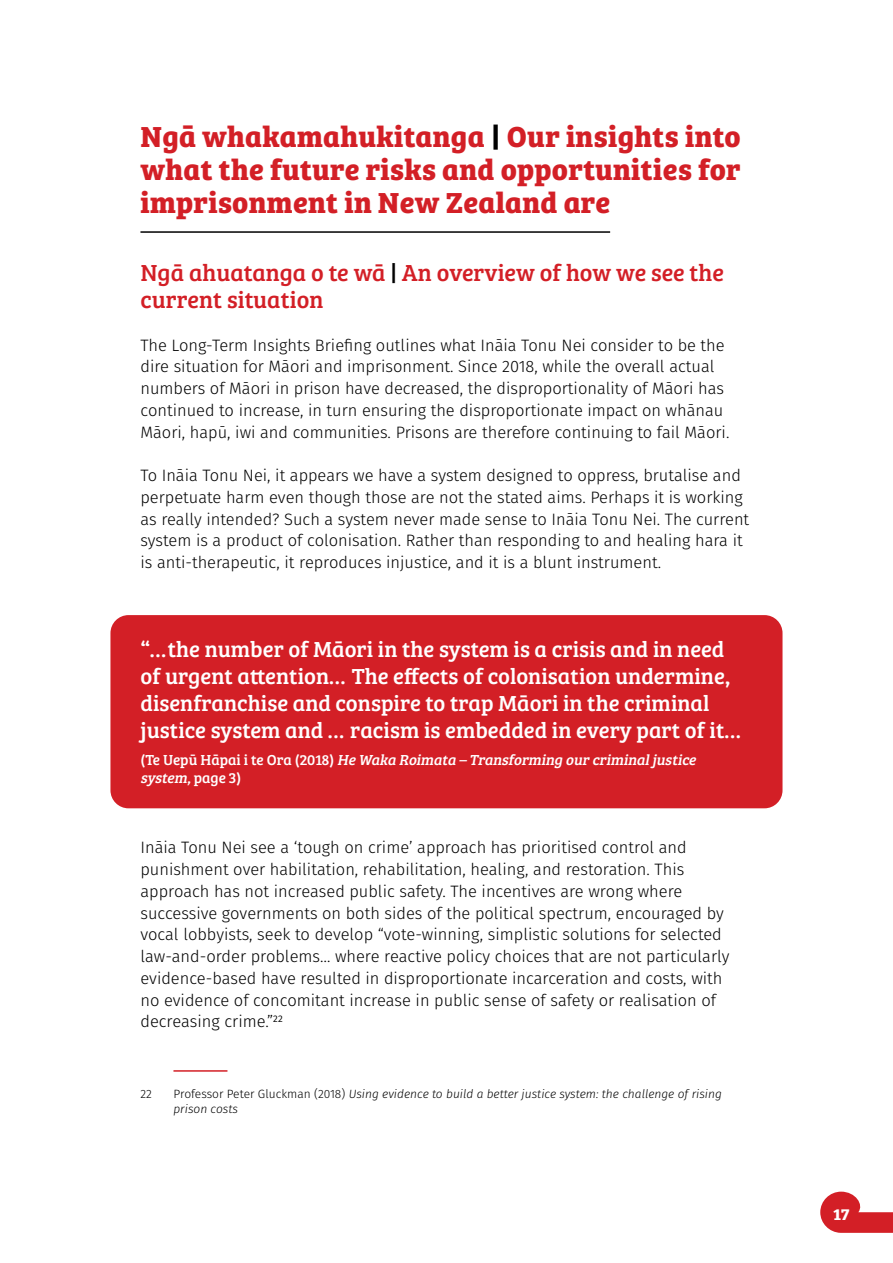
<style>
.page{position:relative;width:893px;height:1263px;background:#fff}
.page>*{position:absolute;margin:0;border:0;box-sizing:border-box;transform-origin:0 0}
.t1{font:700 30px/33px "Bree Serif";letter-spacing:.01em;color:#d31f26;text-align:justify}
.t2{font:24px/27px "Bree Serif";color:#d31f26}
.t3{font:22.5px/27px "Bree Serif";color:#fff}
.t4{font:300 16.5px/21.8px "Fira Sans";color:#000}
.t5{font:700 16.5px "Bree Serif";color:#fff}
.t6{font:italic 15px/18px "Bree Serif";color:#fff}
.t7{font:italic 300 12px/15px "Fira Sans";color:#000}
.t8{font:300 12px "Fira Sans";color:#000}
.s1{color:#000}
.s2{font-style:normal}
</style>
<div class="page">
<svg style="left:820px;top:1191px;width:73px;height:42px"></svg>
<hr style="left:140px;top:231px;width:470px;height:2px;background:#000">
<div style="left:110px;top:615px;width:672px;height:193px;background:#d31f26;border-radius:18px"></div>
<hr style="left:173px;top:1070px;width:54px;height:2px;background:#d31f26">
<h1 class="t1" style="left:140px;top:118px;width:602px">Ngā whakamahukitanga <span class="s1">|</span> Our insights into what the future risks and opportunities for imprisonment in New Zealand are</h1>
<h2 class="t2" style="left:140px;top:258px;width:585px">Ngā ahuatanga o te wā <span class="s1">|</span> An overview of how we see the current situation</h2>
<p class="t4" style="left:140px;top:334px;width:590px">The Long-Term Insights Briefing outlines what Ināia Tonu Nei consider to be the dire situation for Māori and imprisonment. Since 2018, while the overall actual numbers of Māori in prison have decreased, the disproportionality of Māori has continued to increase, in turn ensuring the disproportionate impact on whānau Māori, hapū, iwi and communities. Prisons are therefore continuing to fail Māori.</p>
<p class="t4" style="left:140px;top:464px;width:610px">To Ināia Tonu Nei, it appears we have a system designed to oppress, brutalise and perpetuate harm even though those are not the stated aims. Perhaps it is working as really intended? Such a system never made sense to Ināia Tonu Nei. The current system is a product of colonisation. Rather than responding to and healing hara it is anti-therapeutic, it reproduces injustice, and it is a blunt instrument.</p>
<h3 class="t3" style="left:140px;top:634px;width:603px">“…the number of Māori in the system is a crisis and in need of urgent attention… The effects of colonisation undermine, disenfranchise and conspire to trap Māori in the criminal justice system and … racism is embedded in every part of it…</h3>
<p class="t6" style="left:140px;top:750px;width:560px"><span class="s2">( Te U e p ū H ā p a i i t e O r a ( 2 0 1 8 )</span> He Waka Roimata – Transforming our criminaljustice system,<span class="s2">page 3)</span></p>
<p class="t4" style="left:140px;top:836px;width:590px">Ināia Tonu Nei see a ‘tough on crime’ approach has prioritised control and punishment over habilitation, rehabilitation, healing, and restoration. This approach has not increased public safety. The incentives are wrong where successive governments on both sides of the political spectrum, encouraged by vocal lobbyists, seek to develop “vote-winning, simplistic solutions for selected law-and-order problems… where reactive policy choices that are not particularly evidence-based have resulted in disproportionate incarceration and costs, with no evidence of concomitant increase in public sense of safety or realisation of decreasing crime.”<sup>22</sup></p>
<p class="t8" style="left:140px;top:1085px;width:13px">22</p>
<p class="t7" style="left:173px;top:1086px;width:550px"><span class="s2">Professor Peter Gluckman (2018)</span> Using evidence to build a better justice system: the challenge of rising prison costs</p>
<p class="t5" style="left:833px;top:1202px;width:18px">17</p>
</div>
